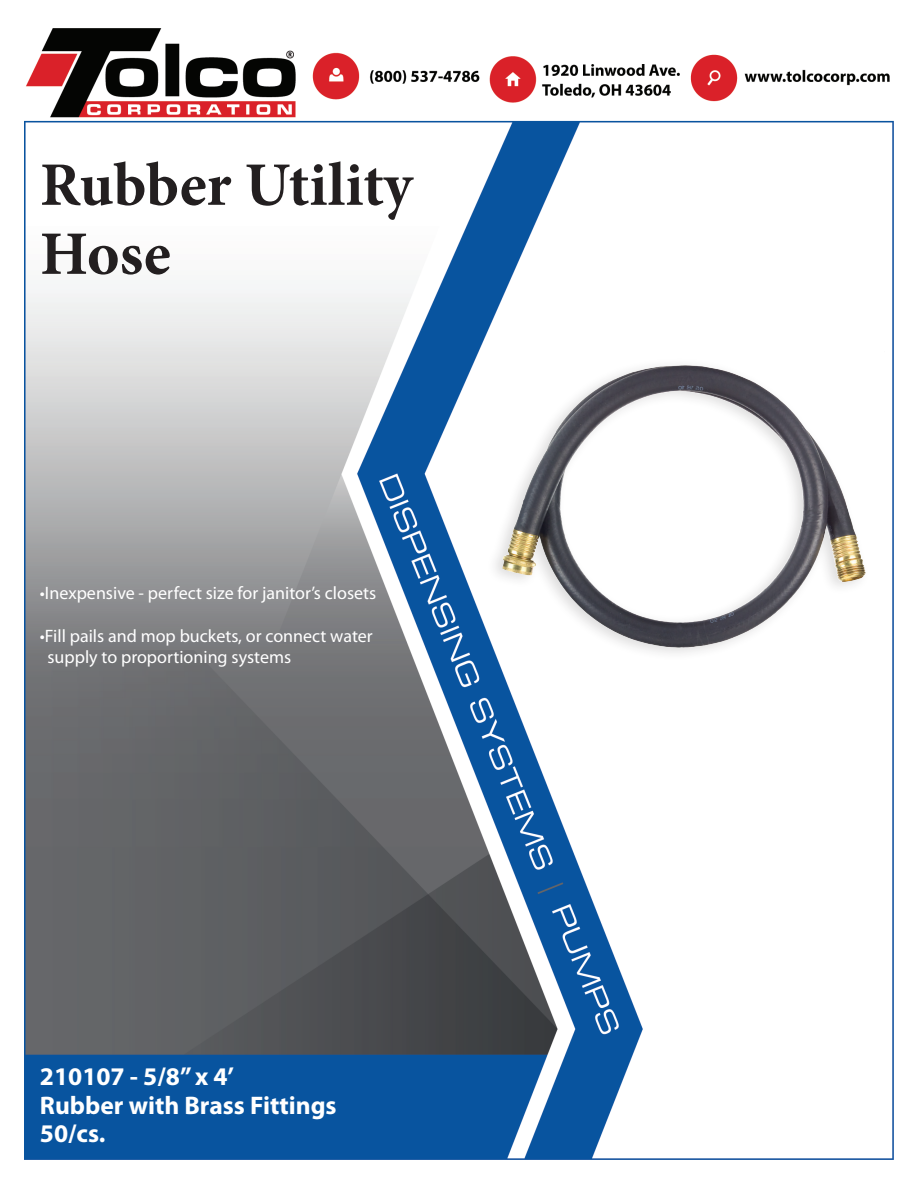
<style>
.page{position:relative;width:918px;height:1188px;background:#fff}
.page>*{position:absolute;margin:0;border:0;box-sizing:border-box;transform-origin:0 0}
.t1{font:700 61.8px/69px "Minion Pro";letter-spacing:-.005em;color:#231f20}
.t2{font:700 25.5px/28.5px "Myriad Pro";color:#fff}
.t3{font:18px/21.6px "Myriad Pro";color:#fff}
</style>
<div class="page">
<img style="left:24px;top:28px;width:870px;height:1131px">
<div style="left:486px;top:347px;width:400px;height:315px;background:#fff"></div>
<img style="left:502px;top:365px;width:364px;height:284px">
<h1 class="t1" style="left:40px;top:150px;width:374px">Rubber Utility<br>Hose</h1>
<p class="t3" style="left:40px;top:581px;width:338px">•Inexpensive - perfect size for janitor’s closets</p>
<p class="t3" style="left:48px;top:625px;width:327px;text-indent:-8px">•Fill pails and mop buckets, or connect water supply to proportioning systems</p>
<h2 class="t2" style="left:40px;top:1061px;width:298px">210107 - 5/8” x 4’<br>Rubber with Brass Fittings<br>50/cs.</h2>
</div>
